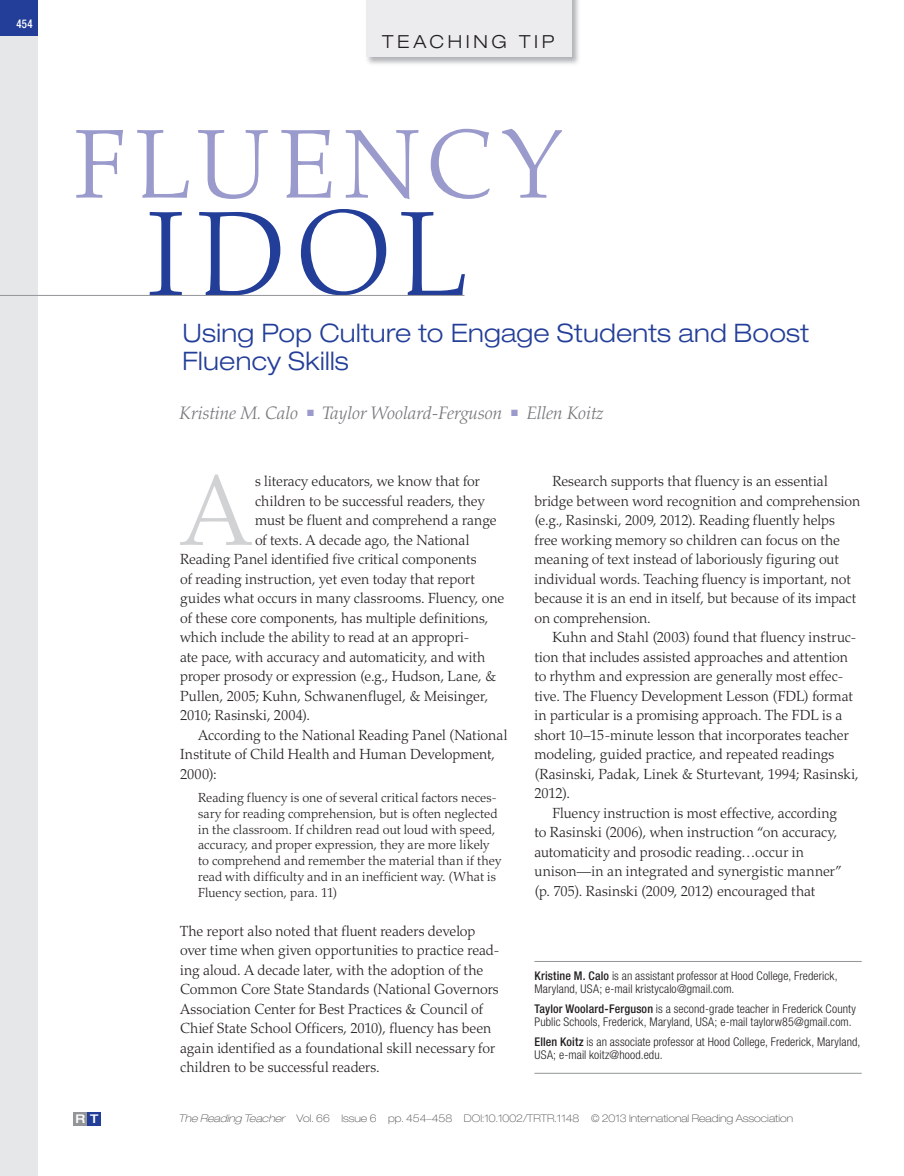
<style>
.page{position:relative;width:904px;height:1176px;background:#fff}
.page>*{position:absolute;margin:0;border:0;box-sizing:border-box;transform-origin:0 0}
.t1{font:300 120px "Palatino LT Std";color:#233e98}
.t2{font:300 100.65px "Palatino LT Std";color:#d1d2d4}
.t3{font:300 97.5px "Palatino LT Std";letter-spacing:.11em;color:#9a9acc}
.t4{font:300 expanded 25.5px/28.5px "Helvetica Neue LT Std";letter-spacing:.01em;color:#233e98}
.t5{font:italic 300 18px "Palatino LT Std";color:#76787b}
.t6{font:300 expanded 18px "Helvetica Neue LT Std";letter-spacing:.2em;color:#231f20}
.t7{font:300 14.7px/19.5px "Palatino LT Std";letter-spacing:-.005em;color:#231f20}
.t8{font:300 13.2px/15.8px "Palatino LT Std";letter-spacing:.005em;color:#231f20}
.t9{font:300 condensed 12px/13.5px "Helvetica Neue LT Std";letter-spacing:.01em;color:#231f20}
.t10{font:500 condensed 12px "Helvetica Neue LT Std";color:#fff;scale:.9 1}
.t11{font:500 expanded 12px "Helvetica Neue LT Std";color:#fff}
.t12{font:100 expanded 10.5px "Helvetica Neue LT Std";color:#4b4c4d}
.s1{color:#9a9acc}
.s2{font-weight:500}
.s3{font-style:italic}
</style>
<div class="page">
<div style="left:0;top:0;width:37px;height:1175px;background:#e6e7e9"></div>
<div style="left:0;top:0;width:37px;height:36px;background:#233e98"></div>
<img style="left:367px;top:0;width:212px;height:64px">
<div style="left:366px;top:0;width:205px;height:57px;background:#ececee"></div>
<div style="left:73px;top:1111px;width:14px;height:14px;background:#939598"></div>
<div style="left:88px;top:1112px;width:13px;height:13px;background:#233e98"></div>
<hr style="left:534px;top:961px;width:327px;height:1px;background:#939598">
<hr style="left:534px;top:1072px;width:327px;height:1px;background:#939598">
<hr style="left:0;top:295px;width:464px;height:1px;background:#939598">
<p class="t10" style="left:16px;top:19px;width:20px">454</p>
<p class="t6" style="left:382px;top:35px;width:174px">TEACHING TIP</p>
<h3 class="t3" style="left:74px;top:127px;width:487px">FLUENCY</h3>
<h1 class="t1" style="left:147px;top:209px;width:323px">IDOL</h1>
<h3 class="t4" style="left:182px;top:321px;width:628px">Using Pop Culture to Engage Students and Boost<br>Fluency Skills</h3>
<p class="t5" style="left:179px;top:406px;width:425px">Kristine M. Calo <span class="s1">■</span> Taylor Woolard-Ferguson <span class="s1">■</span> Ellen Koitz</p>
<h2 class="t2" style="left:181px;top:472px;width:71px">A</h2>
<p class="t7" style="left:255px;top:473px;width:226px">s literacy educators, we know that for</p>
<p class="t7" style="left:255px;top:492px;width:231px">children to be successful readers, they</p>
<p class="t7" style="left:255px;top:512px;width:243px">must be fluent and comprehend a range</p>
<p class="t7" style="left:255px;top:531px;width:216px">of texts. A decade ago, the National</p>
<p class="t7" style="left:180px;top:551px;width:298px">Reading Panel identified five critical components</p>
<p class="t7" style="left:180px;top:570px;width:296px">of reading instruction, yet even today that report</p>
<p class="t7" style="left:180px;top:590px;width:325px">guides what occurs in many classrooms. Fluency, one</p>
<p class="t7" style="left:180px;top:609px;width:310px">of these core components, has multiple definitions,</p>
<p class="t7" style="left:180px;top:629px;width:291px">which include the ability to read at an appropri-</p>
<p class="t7" style="left:180px;top:648px;width:307px">ate pace, with accuracy and automaticity, and with</p>
<p class="t7" style="left:180px;top:668px;width:318px">proper prosody or expression (e.g., Hudson, Lane, &amp;</p>
<p class="t7" style="left:180px;top:687px;width:309px">Pullen, 2005; Kuhn, Schwanenflugel, &amp; Meisinger,</p>
<p class="t7" style="left:180px;top:707px;width:131px">2010; Rasinski, 2004).</p>
<p class="t7" style="left:198px;top:726px;width:310px">According to the National Reading Panel (National</p>
<p class="t7" style="left:180px;top:746px;width:316px">Institute of Child Health and Human Development,</p>
<p class="t7" style="left:180px;top:765px;width:38px">2000):</p>
<p class="t8" style="left:198px;top:791px;width:304px">Reading fluency is one of several critical factors neces&shy;sary for reading comprehension, but is often neglected in the classroom. If children read out loud with speed, accuracy, and proper expression, they are more likely to comprehend and remember the material than if they read with difficulty and in an inefficient way. (What is Fluency section, para. 11)</p>
<p class="t7" style="left:180px;top:922px;width:321px">The report also noted that fluent readers develop over time when given opportunities to practice read&shy;ing aloud. A decade later, with the adoption of the Common Core State Standards (National Governors Association Center for Best Practices &amp; Council of Chief State School Officers, 2010), fluency has been again identified as a foundational skill necessary for children to be successful readers.</p>
<p class="t7" style="left:534px;top:473px;width:327px;text-indent:18px">Research supports that fluency is an essential bridge between word recognition and comprehension (e.g., Rasinski, 2009, 2012). Reading fluently helps free working memory so children can focus on the meaning of text instead of laboriously figuring out individual words. Teaching fluency is important, not because it is an end in itself, but because of its impact on comprehension.</p>
<p class="t7" style="left:534px;top:629px;width:326px;text-indent:18px">Kuhn and Stahl (2003) found that fluency instruc&shy;tion that includes assisted approaches and attention to rhythm and expression are generally most effec&shy;tive. The Fluency Development Lesson (FDL) format in particular is a promising approach. The FDL is a short 10–15-minute lesson that incorporates teacher modeling, guided practice, and repeated readings (Rasinski, Padak, Linek &amp; Sturtevant, 1994; Rasinski, 2012).</p>
<p class="t7" style="left:534px;top:804px;width:309px;text-indent:18px">Fluency instruction is most effective, according to Rasinski (2006), when instruction “on accuracy, automaticity and prosodic reading…occur in unison—in an integrated and synergistic manner” (p. 705). Rasinski (2009, 2012) encouraged that</p>
<p class="t9" style="left:534px;top:970px;width:304px"><span class="s2">Kristine M. Calo</span> is an assistant professor at Hood College, Frederick,<br>Maryland, USA; e-mail kristycalo@gmail.com.</p>
<p class="t9" style="left:534px;top:1003px;width:323px"><span class="s2">Taylor Woolard-Ferguson</span> is a second-grade teacher in Frederick County<br>Public Schools, Frederick, Maryland, USA; e-mail taylorw85@gmail.com.</p>
<p class="t9" style="left:534px;top:1036px;width:327px"><span class="s2">Ellen Koitz</span> is an associate professor at Hood College, Frederick, Maryland,<br>USA; e-mail koitz@hood.edu.</p>
<p class="t11" style="left:75px;top:1114px;width:25px">R T</p>
<p class="t12" style="left:178px;top:1114px;width:616px"><span class="s3">The Reading Teacher</span> Vol. 66 Issue 6 pp. 454–458 DOI:10.1002/TRTR.1148 © 2013 International Reading Association</p>
</div>
